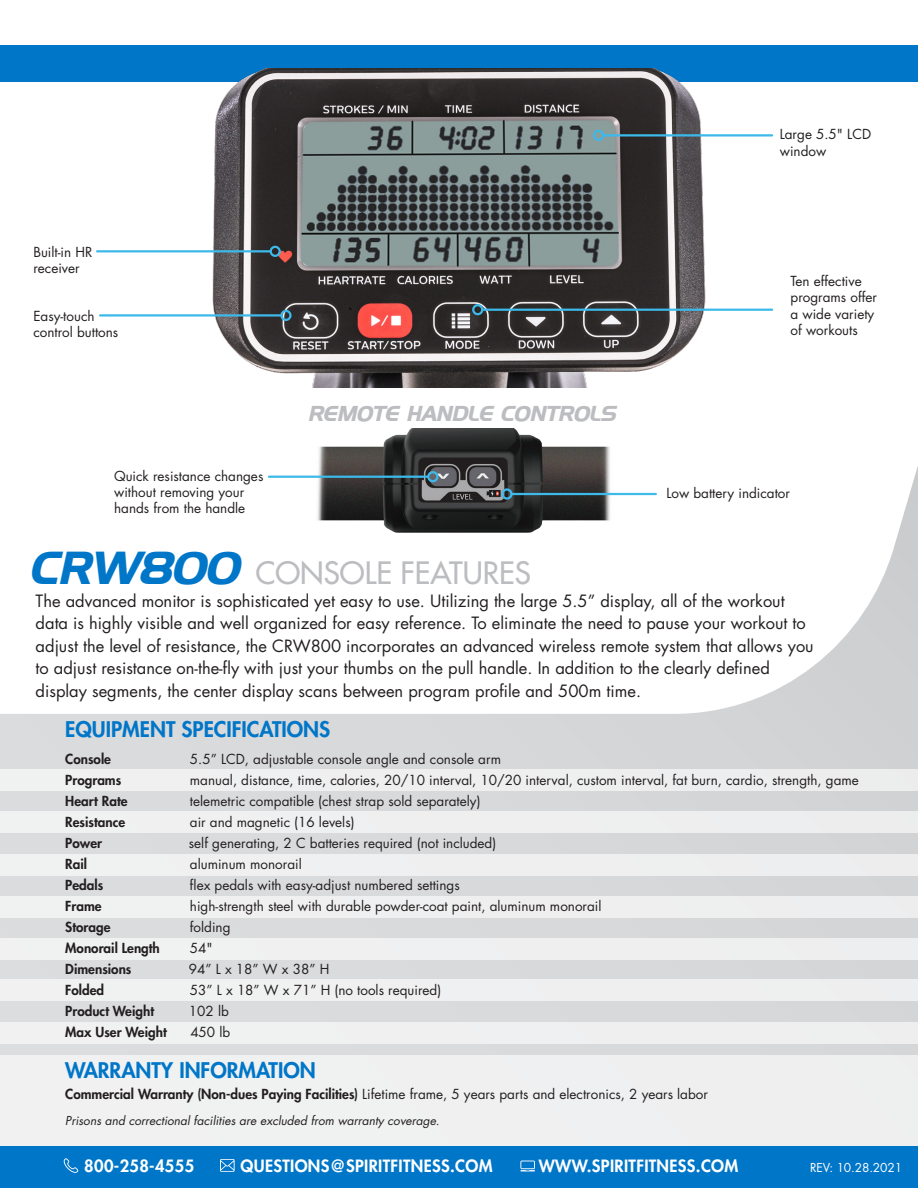
<style>
.page{position:relative;width:918px;height:1188px;background:#fff}
.page>*{position:absolute;margin:0;border:0;box-sizing:border-box;transform-origin:0 0}
.t1{font:500 30px "Futura Std";color:#bcbdc0}
.t2{font:800 21px "Futura Std";color:#0076c8}
.t3{font:italic 700 21px "Hanzel";color:#bcbdc0}
.t4{font:16.5px/22.5px "Futura Std";color:#231f20}
.t5{font:800 16.5px "Futura Std";letter-spacing:.02em;color:#fff}
.t6{font:13.5px/16.2px "Futura Std";color:#231f20}
.t7{font:800 13.5px "Futura Std";color:#231f20}
.t8{font:italic 12px "Futura Std";color:#231f20}
.t9{font:12px "Futura Std";letter-spacing:-.01em;color:#fff}
.s1{font-family:"Hanzel";font-weight:700;font-style:italic;font-size:45px;color:#0076c8}
.s2{font-weight:800}
</style>
<div class="page">
<svg style="left:0;top:466px;width:918px;height:589px"></svg>
<div style="left:0;top:979px;width:918px;height:22px;background:#eff0f1"></div>
<div style="left:0;top:1022px;width:918px;height:22px;background:#f0f0f1"></div>
<div style="left:0;top:1055px;width:918px;height:121px;background:#f0f0f1"></div>
<div style="left:0;top:770px;width:918px;height:21px;background:#efeff0"></div>
<div style="left:0;top:812px;width:918px;height:21px;background:#efeff0"></div>
<div style="left:0;top:854px;width:918px;height:21px;background:#efeff0"></div>
<div style="left:0;top:896px;width:918px;height:22px;background:#efeff0"></div>
<div style="left:0;top:938px;width:918px;height:22px;background:#eff0f1"></div>
<div style="left:0;top:1146px;width:918px;height:42px;background:#0076c8"></div>
<div style="left:0;top:45px;width:918px;height:37px;background:#0076c8"></div>
<img style="left:111px;top:69px;width:663px;height:319px">
<hr style="left:100px;top:314px;width:181px;height:3px;background:#3db9ea">
<div style="left:280px;top:310px;width:12px;height:11px;border:2px solid #3db9ea;border-radius:50%"></div>
<hr style="left:97px;top:250px;width:174px;height:2px;background:#3db9ea">
<div style="left:270px;top:246px;width:11px;height:11px;border:2px solid #3db9ea;border-radius:50%"></div>
<hr style="left:603px;top:134px;width:169px;height:3px;background:#3db9ea">
<div style="left:593px;top:130px;width:11px;height:11px;border:2px solid #3db9ea;border-radius:50%"></div>
<hr style="left:482px;top:309px;width:290px;height:2px;background:#3db9ea">
<div style="left:472px;top:304px;width:11px;height:11px;border:2px solid #3db9ea;border-radius:50%"></div>
<svg style="left:220px;top:1159px;width:15px;height:13px"></svg>
<svg style="left:520px;top:1161px;width:15px;height:10px"></svg>
<svg style="left:64px;top:1158px;width:14px;height:15px"></svg>
<img style="left:314px;top:428px;width:303px;height:106px">
<hr style="left:269px;top:476px;width:159px;height:2px;background:#3db9ea">
<div style="left:427px;top:471px;width:11px;height:11px;border:2px solid #3db9ea;border-radius:50%"></div>
<hr style="left:511px;top:493px;width:145px;height:2px;background:#3db9ea">
<div style="left:501px;top:488px;width:12px;height:12px;border:2px solid #3db9ea;border-radius:50%"></div>
<p class="t6" style="left:33px;top:244px;width:61px">Built-in HR receiver</p>
<p class="t6" style="left:33px;top:308px;width:86px">Easy-touch control buttons</p>
<p class="t6" style="left:114px;top:468px;width:151px">Quick resistance changes without removing your hands from the handle</p>
<p class="t3" style="left:308px;top:401px;width:309px">REMOTE HANDLE CONTROLS</p>
<p class="t6" style="left:780px;top:126px;width:93px">Large 5.5" LCD window</p>
<p class="t6" style="left:791px;top:273px;width:88px">Ten effective programs offer a wide variety of workouts</p>
<p class="t6" style="left:666px;top:485px;width:125px">Low battery indicator</p>
<p class="t1" style="left:29px;top:554px;width:504px"><span class="s1">CRW800</span> CONSOLE FEATURES</p>
<p class="t4" style="left:36px;top:590px;width:780px">The advanced monitor is sophisticated yet easy to use. Utilizing the large 5.5” display, all of the workout data is highly visible and well organized for easy reference. To eliminate the need to pause your workout to adjust the level of resistance, the CRW800 incorporates an advanced wireless remote system that allows you to adjust resistance on-the-fly with just your thumbs on the pull handle. In addition to the clearly defined display segments, the center display scans between program profile and 500m time.</p>
<p class="t2" style="left:65px;top:716px;width:266px">EQUIPMENT SPECIFICATIONS</p>
<p class="t7" style="left:65px;top:751px;width:47px">Console</p>
<p class="t6" style="left:190px;top:751px;width:313px">5.5” LCD, adjustable console angle and console arm</p>
<p class="t7" style="left:65px;top:772px;width:58px">Programs</p>
<p class="t6" style="left:190px;top:772px;width:671px">manual, distance, time, calories, 20/10 interval, 10/20 interval, custom interval, fat burn, cardio, strength, game</p>
<p class="t7" style="left:65px;top:793px;width:64px">Heart Rate</p>
<p class="t6" style="left:190px;top:793px;width:292px">telemetric compatible (chest strap sold separately)</p>
<p class="t7" style="left:65px;top:814px;width:61px">Resistance</p>
<p class="t6" style="left:190px;top:814px;width:166px">air and magnetic (16 levels)</p>
<p class="t7" style="left:65px;top:835px;width:38px">Power</p>
<p class="t6" style="left:189px;top:835px;width:309px">self generating, 2 C batteries required (not included)</p>
<p class="t7" style="left:65px;top:856px;width:23px">Rail</p>
<p class="t6" style="left:190px;top:856px;width:113px">aluminum monorail</p>
<p class="t7" style="left:65px;top:877px;width:39px">Pedals</p>
<p class="t6" style="left:190px;top:877px;width:271px">flex pedals with easy-adjust numbered settings</p>
<p class="t7" style="left:65px;top:898px;width:38px">Frame</p>
<p class="t6" style="left:190px;top:898px;width:413px">high-strength steel with durable powder-coat paint, aluminum monorail</p>
<p class="t7" style="left:65px;top:919px;width:47px">Storage</p>
<p class="t6" style="left:190px;top:919px;width:42px">folding</p>
<p class="t7" style="left:65px;top:940px;width:96px">Monorail Length</p>
<p class="t6" style="left:190px;top:940px;width:24px">54"</p>
<p class="t7" style="left:65px;top:961px;width:68px">Dimensions</p>
<p class="t6" style="left:189px;top:961px;width:142px">94” L x 18” W x 38” H</p>
<p class="t7" style="left:65px;top:982px;width:40px">Folded</p>
<p class="t6" style="left:190px;top:982px;width:253px">53” L x 18” W x 71” H (no tools required)</p>
<p class="t7" style="left:65px;top:1003px;width:90px">Product Weight</p>
<p class="t6" style="left:189px;top:1003px;width:41px">102 lb</p>
<p class="t7" style="left:65px;top:1024px;width:103px">Max User Weight</p>
<p class="t6" style="left:190px;top:1024px;width:41px">450 lb</p>
<p class="t2" style="left:65px;top:1057px;width:252px">WARRANTY INFORMATION</p>
<p class="t6" style="left:65px;top:1086px;width:644px"><span class="s2">Commercial Warranty (Non-dues Paying Facilities)</span> Lifetime frame, 5 years parts and electronics, 2 years labor</p>
<p class="t8" style="left:65px;top:1113px;width:376px">Prisons and correctional facilities are excluded from warranty coverage.</p>
<p class="t5" style="left:84px;top:1155px;width:111px">800-258-4555</p>
<p class="t5" style="left:241px;top:1155px;width:253px">QUESTIONS@SPIRITFITNESS.COM</p>
<p class="t5" style="left:539px;top:1155px;width:201px">WWW.SPIRITFITNESS.COM</p>
<p class="t9" style="left:810px;top:1160px;width:94px">REV: 10.28.2021</p>
<p class="t5" style="left:151px;top:1155px;width:102px">00-2 8-4555</p>
<p class="t5" style="left:328px;top:1155px;width:200px">ALES@SP RITFITNESS.COM</p>
<p class="t5" style="left:595px;top:1155px;width:201px">WWW.SPIRITFITNESS.COM</p>
</div>
